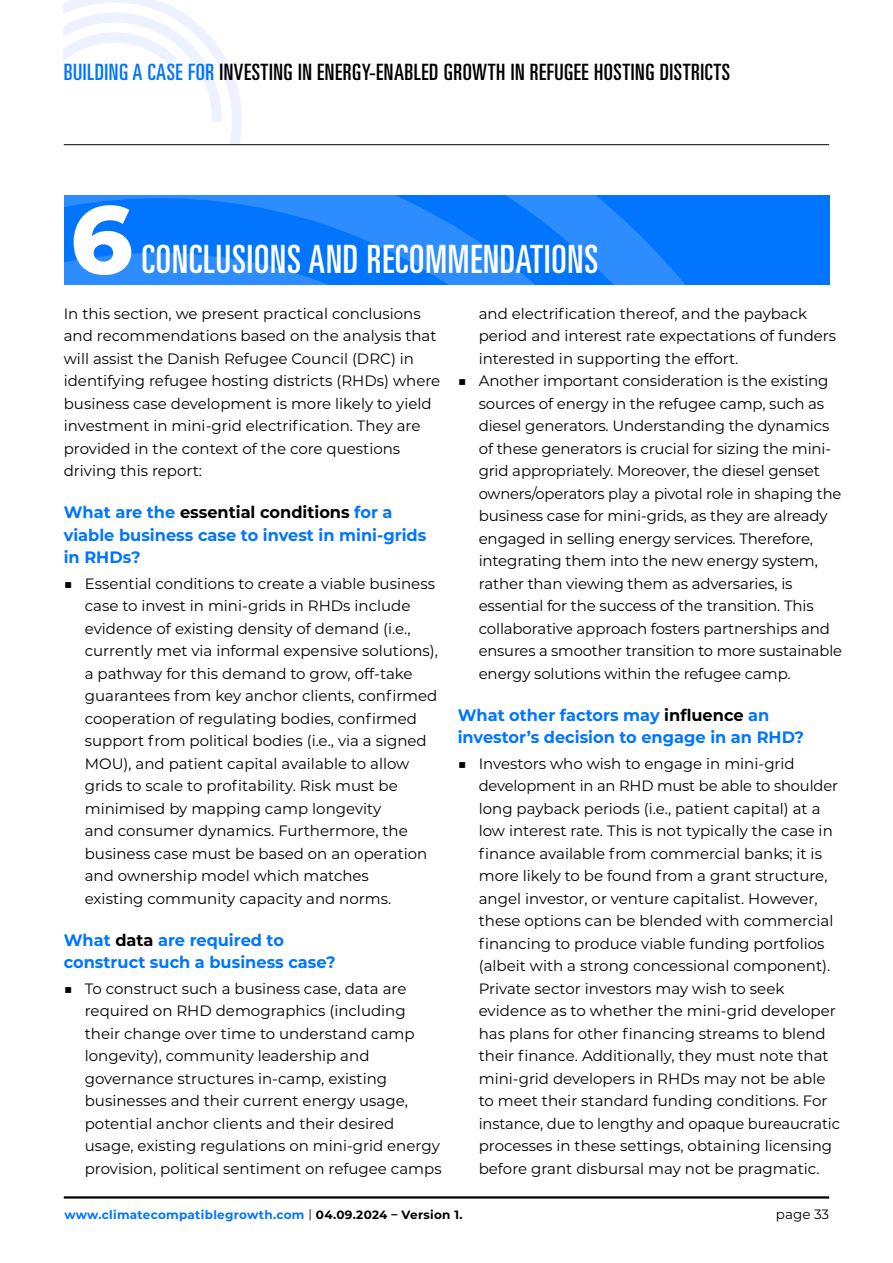
<style>
.page{position:relative;width:893px;height:1263px;background:#fff}
.page>*{position:absolute;margin:0;border:0;box-sizing:border-box;transform-origin:0 0}
.PB_body_header{font:800 96px "Montserrat Alternates";color:#fff;scale:.96 1}
.PB_body_header-2{font:ultra-condensed 39px "Univers LT Std";letter-spacing:.025em;color:#fff;scale:.96 1}
.t1{font:ultra-condensed 22.5px "Univers LT Std";letter-spacing:.025em;color:#000}
.Body_Header_Blue__11{font:700 16.5px/22.5px "Montserrat";color:#0175fe}
.Body{font:15px/22.5px "Montserrat";color:#000}
.t2{font:13.5px "Montserrat";color:#000}
.t3{font:700 12px "Montserrat";letter-spacing:.025em;color:#0175fe}
.s1{color:#0175fe}
.s2{color:#000}
.s3{font-weight:300}
.s4{font-weight:400;color:#000}
</style>
<div class="page">
<hr style="left:64px;top:1196px;width:765px;height:2px;background:#000">
<svg style="left:64px;top:0;width:178px;height:144px"></svg>
<hr style="left:64px;top:144px;width:765px;height:1px;background:#000">
<div style="left:741px;top:195px;width:89px;height:90px;background:#0175fe"></div>
<svg style="left:64px;top:195px;width:677px;height:90px;background:#0d7bfe"></svg>
<svg style="left:64px;top:204px;width:613px;height:81px;background:#147ffe"></svg>
<h3 class="t1" style="left:64px;top:60px;width:668px"><span class="s1">BUILDING A CASE FOR</span> INVESTING IN ENERGY-ENABLED GROWTH IN REFUGEE HOSTING DISTRICTS</h3>
<p class="PB_body_header" style="left:70px;top:169px;width:69px">6</p>
<p class="PB_body_header-2" style="left:142px;top:237px;width:477px">CONCLUSIONS AND RECOMMENDATIONS</p>
<p class="Body" style="left:64px;top:302px;width:378px">In this section, we present practical conclusions and recommendations based on the analysis that will assist the Danish Refugee Council (DRC) in identifying refugee hosting districts (RHDs) where business case development is more likely to yield investment in mini-grid electrification. They are provided in the context of the core questions driving this report:</p>
<p class="Body_Header_Blue__11" style="left:64px;top:500px;width:364px">What are the <span class="s2">essential conditions</span> for a viable business case to invest in mini-grids in RHDs?</p>
<p class="Body" style="left:85px;top:572px;width:355px;text-indent:-21px"><span class="s3">■</span> Essential conditions to create a viable business case to invest in mini-grids in RHDs include evidence of existing density of demand (i.e., currently met via informal expensive solutions), a pathway for this demand to grow, off-take guarantees from key anchor clients, confirmed cooperation of regulating bodies, confirmed support from political bodies (i.e., via a signed MOU), and patient capital available to allow grids to scale to profitability. Risk must be minimised by mapping camp longevity<br>and consumer dynamics. Furthermore, the business case must be based on an operation and ownership model which matches<br>existing community capacity and norms.</p>
<p class="Body_Header_Blue__11" style="left:64px;top:928px;width:273px">What <span class="s2">data</span> are required to construct such a business case?</p>
<p class="Body" style="left:85px;top:977px;width:358px;text-indent:-21px"><span class="s3">■</span> To construct such a business case, data are required on RHD demographics (including their change over time to understand camp longevity), community leadership and governance structures in-camp, existing businesses and their current energy usage, potential anchor clients and their desired usage, existing regulations on mini-grid energy provision, political sentiment on refugee camps</p>
<p class="Body" style="left:479px;top:302px;width:359px">and electrification thereof, and the payback period and interest rate expectations of funders interested in supporting the effort.</p>
<p class="Body" style="left:479px;top:369px;width:365px;text-indent:-21px"><span class="s3">■</span> Another important consideration is the existing sources of energy in the refugee camp, such as diesel generators. Understanding the dynamics of these generators is crucial for sizing the mini&shy;grid appropriately. Moreover, the diesel genset owners/operators play a pivotal role in shaping the business case for mini-grids, as they are already engaged in selling energy services. Therefore, integrating them into the new energy system, rather than viewing them as adversaries, is essential for the success of the transition. This collaborative approach fosters partnerships and ensures a smoother transition to more sustainable energy solutions within the refugee camp.</p>
<p class="Body_Header_Blue__11" style="left:458px;top:703px;width:348px">What other factors may <span class="s2">influence</span> an investor’s decision to engage in an RHD?</p>
<p class="Body" style="left:479px;top:752px;width:363px;text-indent:-21px"><span class="s3">■</span> Investors who wish to engage in mini-grid development in an RHD must be able to shoulder long payback periods (i.e., patient capital) at a low interest rate. This is not typically the case in finance available from commercial banks; it is more likely to be found from a grant structure, angel investor, or venture capitalist. However, these options can be blended with commercial financing to produce viable funding portfolios (albeit with a strong concessional component).<br>Private sector investors may wish to seek evidence as to whether the mini-grid developer has plans for other financing streams to blend their finance. Additionally, they must note that mini-grid developers in RHDs may not be able to meet their standard funding conditions. For instance, due to lengthy and opaque bureaucratic processes in these settings, obtaining licensing before grant disbursal may not be pragmatic.</p>
<p class="t3" style="left:65px;top:1206px;width:400px">www.climatecompatiblegrowth.com <span class="s4">|</span> <span class="s2">04.09.2024 – Version 1.</span></p>
<p class="t2" style="left:776px;top:1205px;width:53px">page 33</p>
</div>
